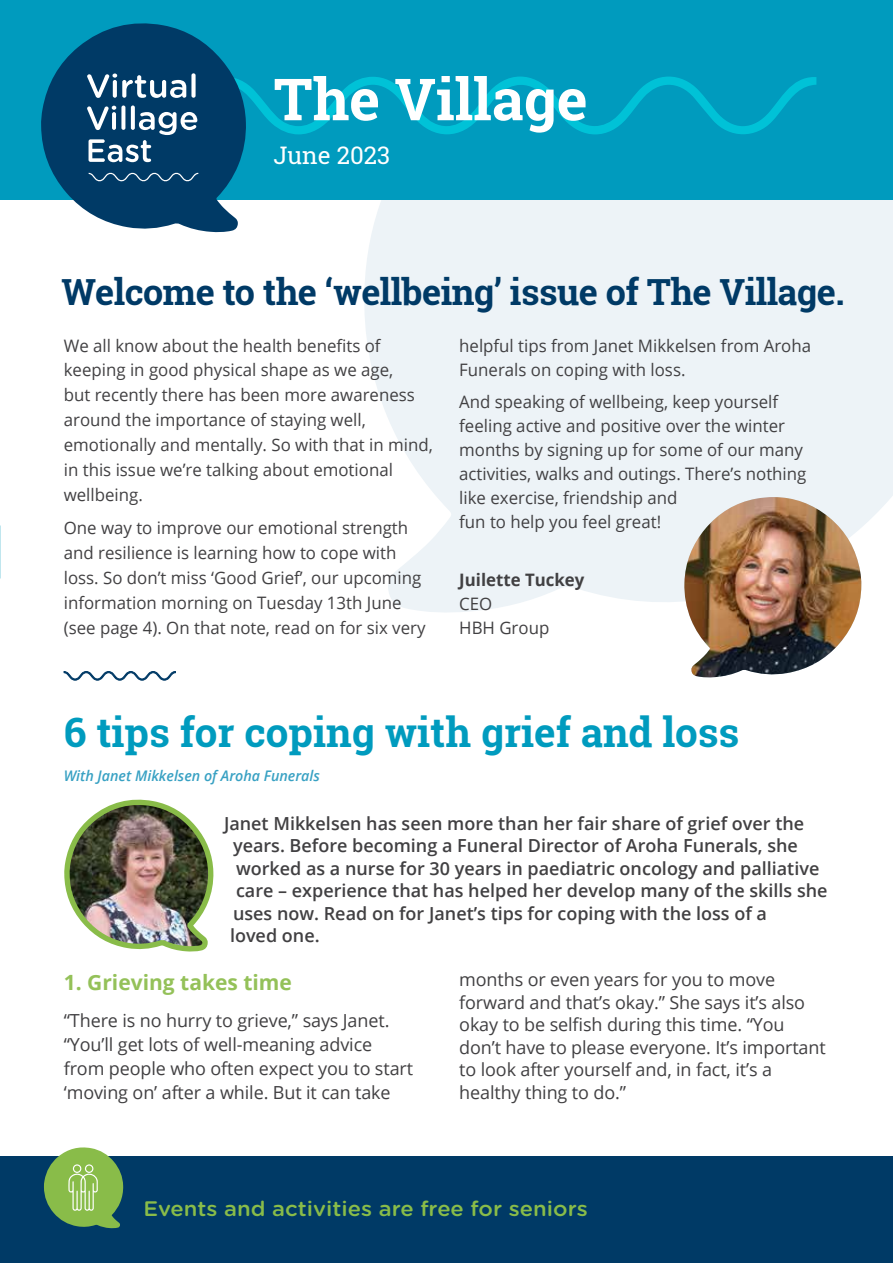
<style>
.page{position:relative;width:893px;height:1263px;background:#fff}
.page>*{position:absolute;margin:0;border:0;box-sizing:border-box;transform-origin:0 0}
.t1{font:700 58.05px "Roboto Slab";color:#fff}
.t2{font:700 40.5px "Roboto Slab";color:#009bbe}
.t3{font:700 36px "Roboto Slab";letter-spacing:-.015em;color:#003a66}
.t4{font:24.15px "Roboto Slab";color:#fff}
.t5{font:500 21px "Gotham Rounded";color:#89bc49;scale:1.05 1}
.t6{font:700 21px "Open Sans";color:#94c159}
.t7{font:18px/22.5px "Open Sans";letter-spacing:-.005em;color:#414042}
.t8{font:600 18px "Open Sans";color:#414042}
.t9{font:17.25px/24.9px "Open Sans";color:#414042}
.t10{font:700 17.25px "Open Sans";color:#414042}
.t11{font:italic 600 14.55px "Open Sans";color:#38a1c3}
</style>
<div class="page">
<svg style="left:364px;top:200px;width:529px;height:412px;fill:#edf3f7"></svg>
<div style="left:0;top:0;width:893px;height:200px;background:#009bbe"></div>
<svg style="left:41px;top:23px;width:775px;height:209px"></svg>
<div style="left:0;top:1157px;width:893px;height:106px;background:#003a66"></div>
<svg style="left:44px;top:1147px;width:79px;height:81px"></svg>
<svg style="left:64px;top:671px;width:112px;height:9px"></svg>
<img style="left:64px;top:799px;width:150px;height:153px">
<img style="left:684px;top:497px;width:177px;height:181px">
<h1 class="t1" style="left:274px;top:59px;width:316px">The Village</h1>
<h3 class="t4" style="left:274px;top:138px;width:118px">June 2023</h3>
<h3 class="t3" style="left:62px;top:267px;width:784px">Welcome to the ‘wellbeing’ issue of The Village.</h3>
<p class="t9" style="left:64px;top:332px;width:371px">We all know about the health benefits of keeping in good physical shape as we age,<br>but recently there has been more awareness around the importance of staying well, emotionally and mentally. So with that in mind, in this issue we’re talking about emotional wellbeing.</p>
<p class="t9" style="left:64px;top:515px;width:363px">One way to improve our emotional strength and resilience is learning how to cope with loss. So don’t miss ‘Good Grief’, our upcoming information morning on Tuesday 13th June (see page 4). On that note, read on for six very</p>
<p class="t9" style="left:459px;top:333px;width:353px;line-height:24px">helpful tips from Janet Mikkelsen from Aroha<br>Funerals on coping with loss.</p>
<p class="t9" style="left:459px;top:390px;width:349px;line-height:24px">And speaking of wellbeing, keep yourself feeling active and positive over the winter months by signing up for some of our many activities, walks and outings. There’s nothing like exercise, friendship and<br>fun to help you feel great!</p>
<p class="t10" style="left:459px;top:567px;width:127px">Juilette Tuckey</p>
<p class="t9" style="left:459px;top:591px;width:92px;line-height:24px">CEO<br>HBH Group</p>
<h2 class="t2" style="left:64px;top:704px;width:677px">6 tips for coping with grief and loss</h2>
<p class="t11" style="left:64px;top:766px;width:258px">With Janet Mikkelsen of Aroha Funerals</p>
<p class="t8" style="left:224px;top:811px;width:582px">Janet Mikkelsen has seen more than her fair share of grief over the</p>
<p class="t8" style="left:233px;top:833px;width:566px">years. Before becoming a Funeral Director of Aroha Funerals, she</p>
<p class="t8" style="left:236px;top:856px;width:585px">worked as a nurse for 30 years in paediatric oncology and palliative</p>
<p class="t8" style="left:236px;top:878px;width:593px">care – experience that has helped her develop many of the skills she</p>
<p class="t8" style="left:233px;top:901px;width:536px">uses now. Read on for Janet’s tips for coping with the loss of a</p>
<p class="t8" style="left:230px;top:923px;width:91px">loved one.</p>
<p class="t6" style="left:64px;top:968px;width:230px">1. Grieving takes time</p>
<p class="t7" style="left:64px;top:1008px;width:351px;line-height:24px">“There is no hurry to grieve,” says Janet. “You’ll get lots of well-meaning advice from people who often expect you to start ‘moving on’ after a while. But it can take</p>
<p class="t7" style="left:459px;top:968px;width:368px">months or even years for you to move forward and that’s okay.” She says it’s also okay to be selfish during this time. “You don’t have to please everyone. It’s important to look after yourself and, in fact, it’s a healthy thing to do.”</p>
<p class="t5" style="left:144px;top:1193px;width:425px">Events and activities are free for seniors</p>
</div>
